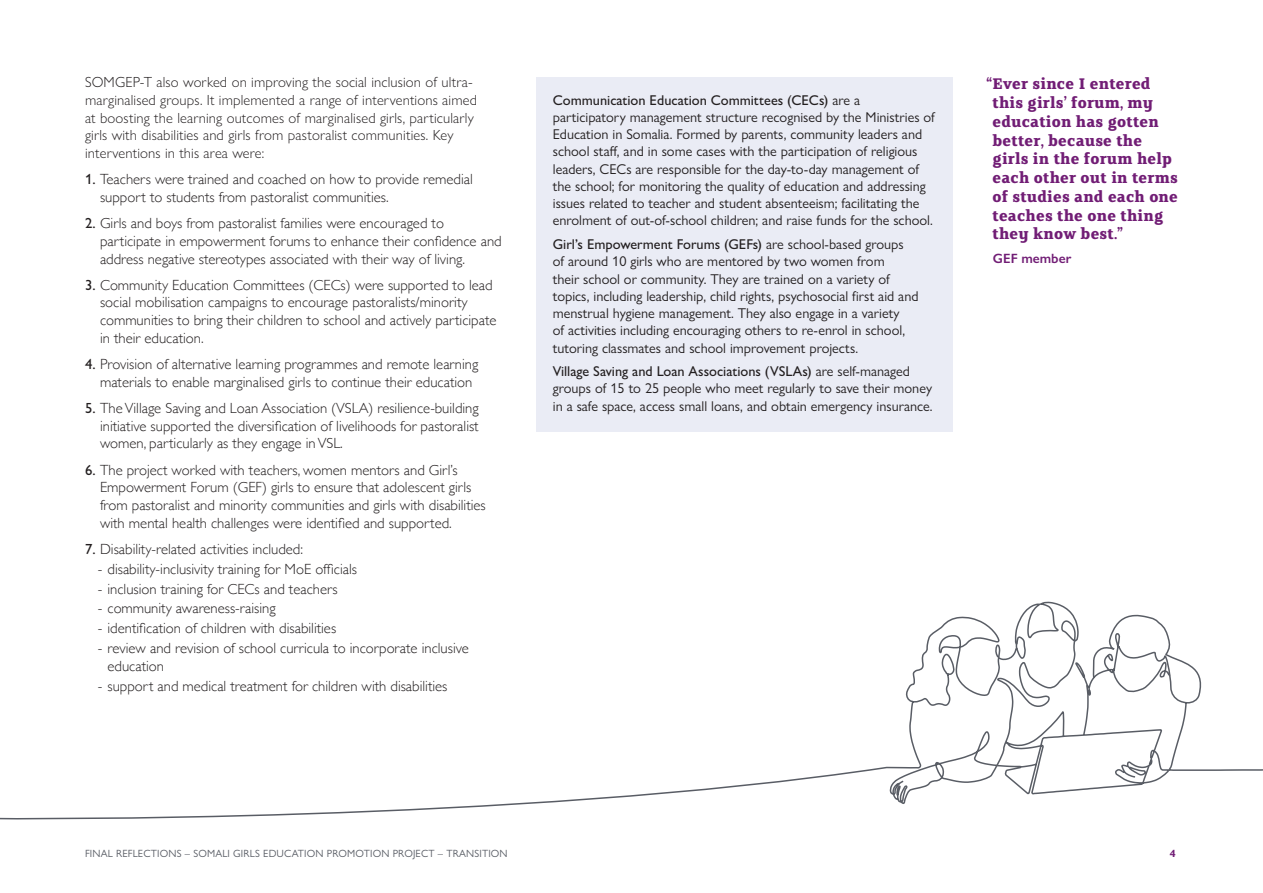
<style>
.page{position:relative;width:1263px;height:893px;background:#fff}
.page>*{position:absolute;margin:0;border:0;box-sizing:border-box;transform-origin:0 0}
.margin_quote{font:700 17.25px/18.8px "FS Clerkenwell";letter-spacing:.01em;color:#711d75}
.body_less_space_abov{font:300 14.7px/17.7px "Gill Sans";color:#231f20}
.body{font:300 14.7px/17.7px "Gill Sans Nova";letter-spacing:.01em;color:#231f20}
.Box_body_single_colu{font:14.25px/17.2px "Gill Sans Nova";color:#231f20}
.margin_quote_sign_of{font:600 13.5px "Gill Sans Nova";color:#711d75}
.t1{font:10.5px "Gill Sans Nova";letter-spacing:.015em;color:#595d65}
.t2{font:700 10.5px "Gill Sans Nova";color:#711d75}
.s1{font-family:"Gill Sans Nova";font-weight:500}
.s2{font-weight:500}
</style>
<div class="page">
<svg style="left:0;top:601px;width:1263px;height:219px"></svg>
<div style="left:536px;top:77px;width:416px;height:165px;background:#eaecf5"></div>
<div style="left:536px;top:230px;width:416px;height:139px;background:#eaecf5"></div>
<div style="left:536px;top:357px;width:416px;height:75px;background:#eaecf5"></div>
<p class="body" style="left:85px;top:73px;width:393px">SOMGEP-T also worked on improving the social inclusion of ultra&shy;marginalised groups. It implemented a range of interventions aimed at boosting the learning outcomes of marginalised girls, particularly girls with disabilities and girls from pastoralist communities. Key interventions in this area were:</p>
<p class="body_less_space_abov" style="left:100px;top:170px;width:374px;text-indent:-15px"><span class="s1">1.</span> Teachers were trained and coached on how to provide remedial support to students from pastoralist communities.</p>
<p class="body_less_space_abov" style="left:100px;top:214px;width:403px;text-indent:-15px"><span class="s1">2.</span> Girls and boys from pastoralist families were encouraged to participate in empowerment forums to enhance their confidence and address negative stereotypes associated with their way of living.</p>
<p class="body_less_space_abov" style="left:100px;top:275px;width:398px;text-indent:-15px"><span class="s1">3.</span> Community Education Committees (CECs) were supported to lead social mobilisation campaigns to encourage pastoralists/minority communities to bring their children to school and actively participate in their education.</p>
<p class="body_less_space_abov" style="left:100px;top:355px;width:380px;text-indent:-15px"><span class="s1">4.</span> Provision of alternative learning programmes and remote learning materials to enable marginalised girls to continue their education</p>
<p class="body_less_space_abov" style="left:100px;top:399px;width:380px;text-align:justify;text-indent:-15px"><span class="s1">5.</span> The Village Saving and Loan Association (VSLA) resilience-building initiative supported the diversification of livelihoods for pastoralist women, particularly as they engage in VSL.</p>
<p class="body_less_space_abov" style="left:100px;top:460px;width:387px;text-indent:-15px"><span class="s1">6.</span> The project worked with teachers, women mentors and Girl’s Empowerment Forum (GEF) girls to ensure that adolescent girls from pastoralist and minority communities and girls with disabilities with mental health challenges were identified and supported.</p>
<p class="body_less_space_abov" style="left:85px;top:540px;width:220px"><span class="s1">7.</span> Disability-related activities included:</p>
<p class="body_less_space_abov" style="left:98px;top:559px;width:261px">- disability-inclusivity training for MoE officials</p>
<p class="body_less_space_abov" style="left:98px;top:579px;width:241px">- inclusion training for CECs and teachers</p>
<p class="body_less_space_abov" style="left:98px;top:599px;width:179px">- community awareness-raising</p>
<p class="body_less_space_abov" style="left:98px;top:619px;width:240px">- identification of children with disabilities</p>
<p class="body_less_space_abov" style="left:108px;top:639px;width:363px;text-indent:-10px">- review and revision of school curricula to incorporate inclusive education</p>
<p class="body_less_space_abov" style="left:98px;top:676px;width:351px">- support and medical treatment for children with disabilities</p>
<p class="Box_body_single_colu" style="left:553px;top:91px;width:384px"><span class="s2">Communication Education Committees (CECs)</span> are a participatory management structure recognised by the Ministries of Education in Somalia. Formed by parents, community leaders and school staff, and in some cases with the participation of religious leaders, CECs are responsible for the day-to-day management of the school; for monitoring the quality of education and addressing issues related to teacher and student absenteeism; facilitating the enrolment of out-of-school children; and raise funds for the school.</p>
<p class="Box_body_single_colu" style="left:553px;top:235px;width:367px"><span class="s2">Girl’s Empowerment Forums (GEFs)</span> are school-based groups of around 10 girls who are mentored by two women from<br>their school or community. They are trained on a variety of topics, including leadership, child rights, psychosocial first aid and menstrual hygiene management. They also engage in a variety<br>of activities including encouraging others to re-enrol in school, tutoring classmates and school improvement projects.</p>
<p class="Box_body_single_colu" style="left:553px;top:363px;width:381px"><span class="s2">Village Saving and Loan Associations (VSLAs)</span> are self-managed groups of 15 to 25 people who meet regularly to save their money in a safe space, access small loans, and obtain emergency insurance.</p>
<p class="margin_quote" style="left:992px;top:75px;width:187px;text-indent:-6px">“Ever since I entered this girls’ forum, my education has gotten better, because the girls in the forum help each other out in terms of studies and each one teaches the one thing they know best.”</p>
<p class="margin_quote_sign_of" style="left:993px;top:250px;width:80px">GEF member</p>
<p class="t1" style="left:85px;top:847px;width:424px">FINAL REFLECTIONS – SOMALI GIRLS EDUCATION PROMOTION PROJECT – TRANSITION</p>
<p class="t2" style="left:1170px;top:847px;width:7px">4</p>
</div>
